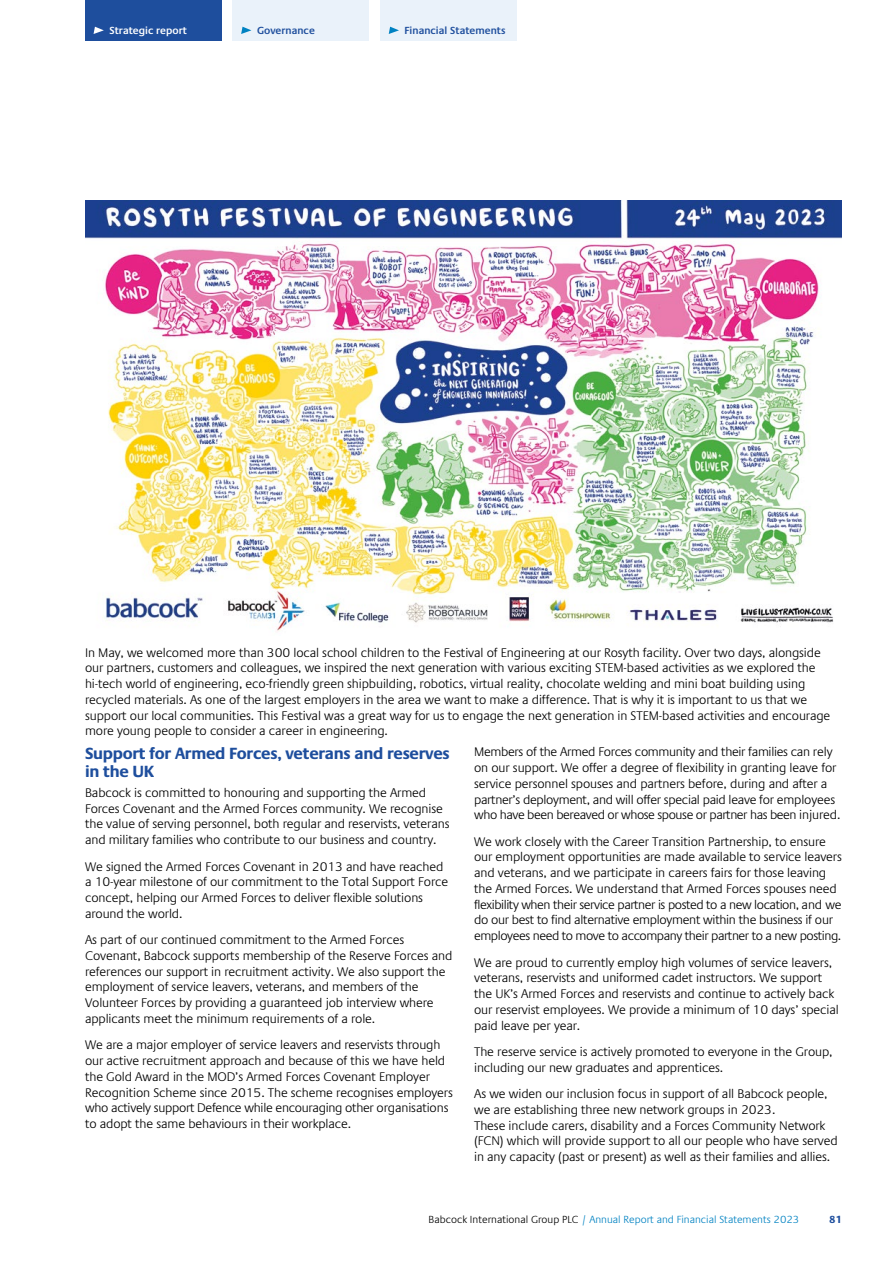
<style>
.page{position:relative;width:893px;height:1263px;background:#fff}
.page>*{position:absolute;margin:0;border:0;box-sizing:border-box;transform-origin:0 0}
.t1{font:700 16.5px/18px "Praxis Com";letter-spacing:-.02em;color:#1e4e9d}
.t2{font:300 12.75px/15.8px "Praxis Com";letter-spacing:-.01em;color:#000}
.t3{font:300 10.5px "Praxis Com";color:#0082c2}
.t4{font:600 10.5px "Praxis Com";color:#1e4e9d}
.t5{font:600 10.5px "Praxis Com";color:#fff}
.t6{font:700 10.5px "Praxis Com";color:#1e4e9d}
.s1{color:#000}
</style>
<div class="page">
<img style="left:85px;top:201px;width:757px;height:430px">
<div style="left:85px;top:0;width:136px;height:40px;background:#1e4e9d"></div>
<svg style="left:94px;top:27px;width:10px;height:7px"></svg>
<div style="left:233px;top:0;width:136px;height:40px;background:#eaf2fa"></div>
<svg style="left:241px;top:27px;width:10px;height:7px"></svg>
<div style="left:380px;top:0;width:136px;height:40px;background:#eaf2fa"></div>
<svg style="left:389px;top:27px;width:10px;height:7px"></svg>
<p class="t5" style="left:109px;top:24px;width:79px">Strategic report</p>
<p class="t4" style="left:257px;top:24px;width:59px">Governance</p>
<p class="t4" style="left:405px;top:24px;width:103px">Financial Statements</p>
<p class="t2" style="left:85px;top:645px;width:747px">In May, we welcomed more than 300 local school children to the Festival of Engineering at our Rosyth facility. Over two days, alongside our partners, customers and colleagues, we inspired the next generation with various exciting STEM-based activities as we explored the hi-tech world of engineering, eco-friendly green shipbuilding, robotics, virtual reality, chocolate welding and mini boat building using recycled materials. As one of the largest employers in the area we want to make a difference. That is why it is important to us that we support our local communities. This Festival was a great way for us to engage the next generation in STEM-based activities and encourage more young people to consider a career in engineering.</p>
<p class="t1" style="left:85px;top:744px;width:366px">Support for Armed Forces, veterans and reserves in the UK</p>
<p class="t2" style="left:85px;top:785px;width:366px">Babcock is committed to honouring and supporting the Armed Forces Covenant and the Armed Forces community. We recognise the value of serving personnel, both regular and reservists, veterans and military families who contribute to our business and country.</p>
<p class="t2" style="left:85px;top:858px;width:365px">We signed the Armed Forces Covenant in 2013 and have reached a 10-year milestone of our commitment to the Total Support Force concept, helping our Armed Forces to deliver flexible solutions around the world.</p>
<p class="t2" style="left:85px;top:932px;width:369px">As part of our continued commitment to the Armed Forces Covenant, Babcock supports membership of the Reserve Forces and references our support in recruitment activity. We also support the employment of service leavers, veterans, and members of the Volunteer Forces by providing a guaranteed job interview where applicants meet the minimum requirements of a role.</p>
<p class="t2" style="left:85px;top:1037px;width:369px">We are a major employer of service leavers and reservists through our active recruitment approach and because of this we have held the Gold Award in the MOD’s Armed Forces Covenant Employer Recognition Scheme since 2015. The scheme recognises employers who actively support Defence while encouraging other organisations to adopt the same behaviours in their workplace.</p>
<p class="t2" style="left:474px;top:744px;width:368px">Members of the Armed Forces community and their families can rely on our support. We offer a degree of flexibility in granting leave for service personnel spouses and partners before, during and after a partner’s deployment, and will offer special paid leave for employees who have been bereaved or whose spouse or partner has been injured.</p>
<p class="t2" style="left:474px;top:834px;width:369px">We work closely with the Career Transition Partnership, to ensure our employment opportunities are made available to service leavers and veterans, and we participate in careers fairs for those leaving the Armed Forces. We understand that Armed Forces spouses need flexibility when their service partner is posted to a new location, and we do our best to find alternative employment within the business if our employees need to move to accompany their partner to a new posting.</p>
<p class="t2" style="left:474px;top:954px;width:366px">We are proud to currently employ high volumes of service leavers, veterans, reservists and uniformed cadet instructors. We support the UK’s Armed Forces and reservists and continue to actively back our reservist employees. We provide a minimum of 10 days’ special paid leave per year.</p>
<p class="t2" style="left:474px;top:1044px;width:360px">The reserve service is actively promoted to everyone in the Group, including our new graduates and apprentices.</p>
<p class="t2" style="left:474px;top:1086px;width:365px">As we widen our inclusion focus in support of all Babcock people, we are establishing three new network groups in 2023.<br>These include carers, disability and a Forces Community Network (FCN) which will provide support to all our people who have served in any capacity (past or present) as well as their families and allies.</p>
<p class="t3" style="left:429px;top:1214px;width:372px"><span class="s1">Babcock International Group PLC</span> / Annual Report and Financial Statements 2023</p>
<p class="t6" style="left:829px;top:1213px;width:14px">81</p>
</div>
